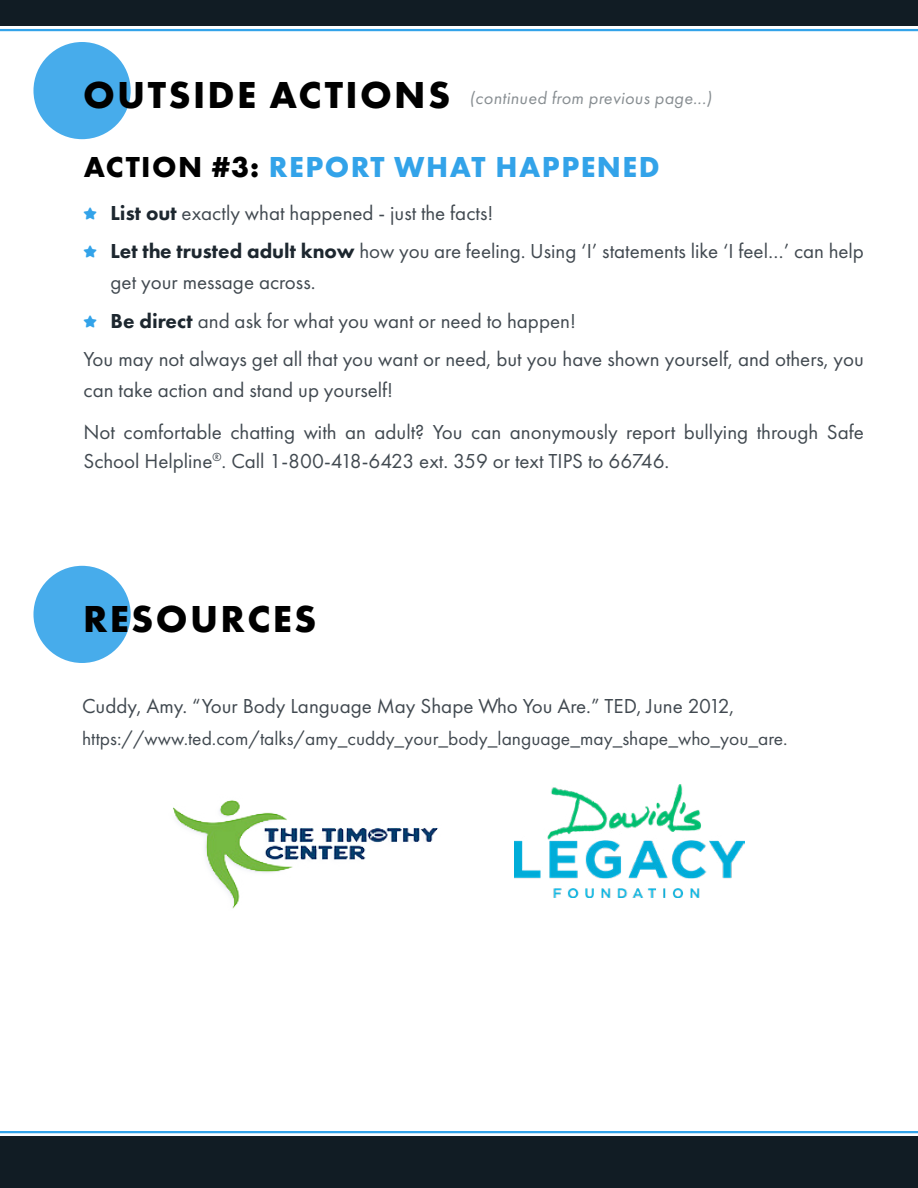
<style>
.page{position:relative;width:918px;height:1188px;background:#fff}
.page>*{position:absolute;margin:0;border:0;box-sizing:border-box;transform-origin:0 0}
.t1{font:700 39px "Futura PT";letter-spacing:.06em;color:#000}
.t2{font:700 30px "Futura PT";letter-spacing:.05em;color:#33a3e9}
.t3{font:21px/38.2px "Futura PT";color:#414950}
.t4{font:19.5px "Futura PT";color:#414950}
.t5{font:italic 18px "Futura PT";letter-spacing:.02em;color:#888e92}
.s1{font-weight:700;font-style:normal;font-size:39px;color:#000}
.s2{color:#000}
.s3{font-weight:800;color:#1d272f}
</style>
<div class="page">
<div style="left:0;top:0;width:918px;height:26px;background:#111c24"></div>
<hr style="left:0;top:29px;width:918px;height:2px;background:#33a3e9">
<div style="left:0;top:1136px;width:918px;height:52px;background:#111c24"></div>
<hr style="left:0;top:1131px;width:918px;height:2px;background:#33a3e9">
<div style="left:33px;top:42px;width:98px;height:97px;background:#47aceb;border-radius:50%"></div>
<div style="left:33px;top:566px;width:98px;height:97px;background:#47aceb;border-radius:50%"></div>
<img style="left:173px;top:800px;width:265px;height:109px">
<img style="left:514px;top:784px;width:231px;height:113px">
<p class="t5" style="left:83px;top:88px;width:630px"><span class="s1">OUTSIDE ACTIONS</span> (continued from previous page...)</p>
<h2 class="t2" style="left:84px;top:148px;width:577px"><span class="s2">ACTION #3:</span> REPORT WHAT HAPPENED</h2>
<p class="t3" style="left:111px;top:193px;width:755px"><span class="s3">List out</span> exactly what happened - just the facts!<br><span class="s3">Let the trusted adult know</span> how you are feeling. Using ‘I’ statements like ‘I feel…’ can help</p>
<p class="t3" style="left:111px;top:263px;width:206px">get your message across.</p>
<p class="t3" style="left:111px;top:301px;width:467px"><span class="s3">Be direct</span> and ask for what you want or need to happen!</p>
<p class="t3" style="left:84px;top:340px;width:782px">You may not always get all that you want or need, but you have shown yourself, and others, you</p>
<p class="t3" style="left:84px;top:369px;width:782px;line-height:42px">can take action and stand up yourself!<br>Not comfortable chatting with an adult? You can anonymously report bullying through Safe</p>
<p class="t3" style="left:84px;top:442px;width:587px">School Helpline<sup>®</sup>. Call 1-800-418-6423 ext. 359 or text TIPS to 66746.</p>
<h1 class="t1" style="left:83px;top:594px;width:235px">RESOURCES</h1>
<p class="t3" style="left:82px;top:687px;width:654px">Cuddy, Amy. “Your Body Language May Shape Who You Are.” TED, June 2012,</p>
<p class="t4" style="left:82px;top:727px;width:707px">https://www.ted.com/talks/amy_cuddy_your_body_language_may_shape_who_you_are.</p>
</div>
